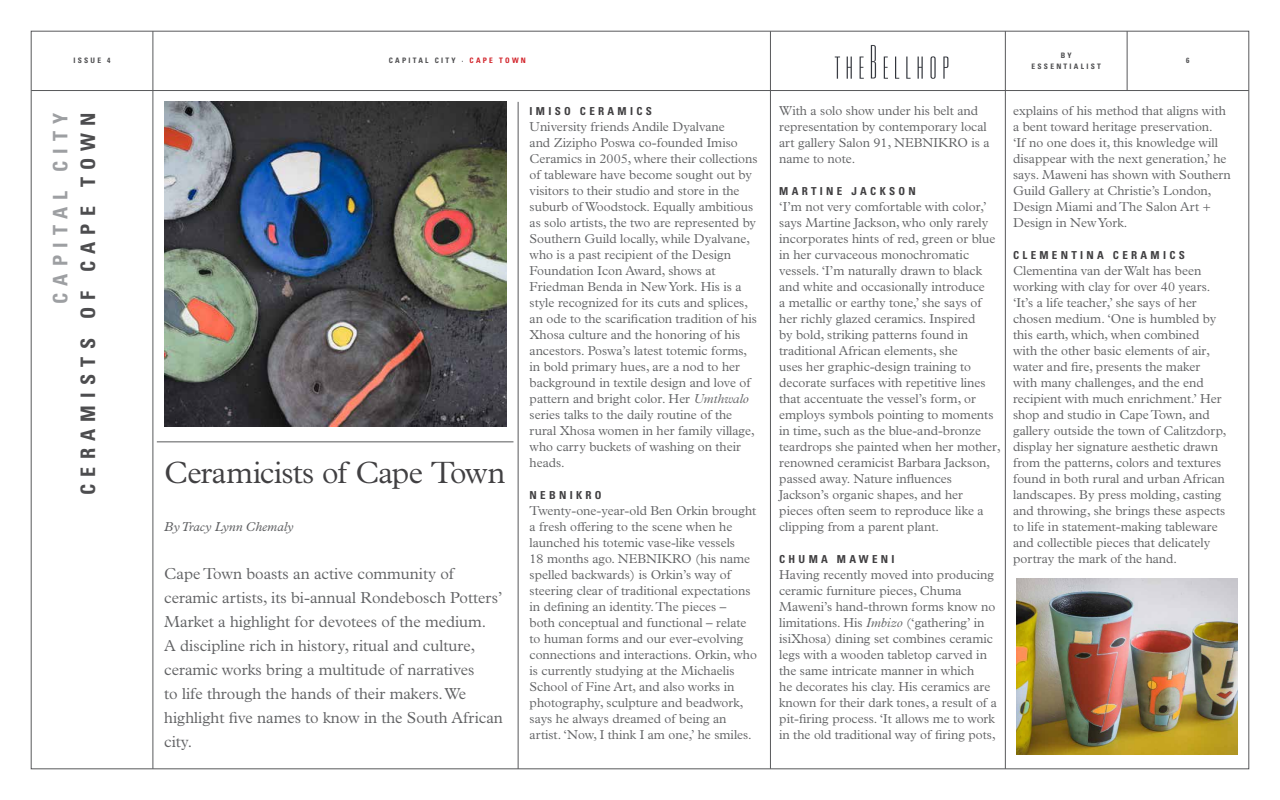
<style>
.page{position:relative;width:1280px;height:800px;background:#fff}
.page>*{position:absolute;margin:0;border:0;box-sizing:border-box;transform-origin:0 0}
.t1{font:300 31px "Plantin MT Pro";letter-spacing:-.025em;color:#414042}
.t2{font:700 condensed 20px "Univers LT Std";letter-spacing:.36em;color:#4d4d4f}
.t3{font:700 condensed 20px "Univers LT Std";letter-spacing:.36em;color:#9d9fa2}
.t4{font:300 16px/24px "Plantin MT Pro";color:#606163}
.t5{font:300 13px/16px "Plantin MT Pro";color:#606163}
.t6{font:italic 13px "Plantin MT Pro";color:#606163}
.t7{font:700 condensed 11px "Univers LT Std";letter-spacing:.3em;color:#414042}
.t8{font:700 condensed 7.5px/11px "Univers LT Std";letter-spacing:.3em;color:#4d4d4f;text-align:center}
.s1{color:#d2232a}
.s2{font-style:italic}
</style>
<div class="page">
<img style="left:164px;top:102px;width:343px;height:325px">
<hr style="left:153px;top:31px;width:1px;height:738px;background:#58595b">
<hr style="left:31px;top:90px;width:1218px;height:1px;background:#58595b">
<hr style="left:1127px;top:31px;width:1px;height:60px;background:#58595b">
<hr style="left:1005px;top:31px;width:1px;height:738px;background:#58595b">
<hr style="left:770px;top:31px;width:1px;height:738px;background:#58595b">
<hr style="left:518px;top:102px;width:1px;height:667px;background:#58595b">
<hr style="left:157px;top:442px;width:356px;height:1px;background:#58595b">
<img style="left:834px;top:45px;width:115px;height:34px">
<img style="left:1017px;top:579px;width:221px;height:176px">
<p class="t8" style="left:73px;top:55px;width:39px">ISSUE 4</p>
<p class="t8" style="left:1032px;top:49px;width:71px">B Y<br>ESSENTIALIST</p>
<p class="t8" style="left:1186px;top:55px;width:5px">6</p>
<p class="t5" style="left:1013px;top:102px;width:219px">explains of his method that aligns with a bent toward heritage preservation.<br>‘If no one does it, this knowledge will disappear with the next generation,’ he says. Maweni has shown with Southern Guild Gallery at Christie’s London, Design Miami and The Salon Art + Design in New York.</p>
<p class="t7" style="left:1013px;top:248px;width:173px">CLEMENTINA CERAMICS</p>
<p class="t5" style="left:1013px;top:262px;width:215px">Clementina van der Walt has been working with clay for over 40 years. ‘It’s a life teacher,’ she says of her chosen medium. ‘One is humbled by this earth, which, when combined with the other basic elements of air, water and fire, presents the maker with many challenges, and the end recipient with much enrichment.’ Her shop and studio in Cape Town, and gallery outside the town of Calitzdorp, display her signature aesthetic drawn from the patterns, colors and textures found in both rural and urban African landscapes. By press molding, casting and throwing, she brings these aspects to life in statement-making tableware and collectible pieces that delicately portray the mark of the hand.</p>
<p class="t8" style="left:389px;top:55px;width:139px">CAPITAL CITY · <span class="s1">CAPE TOWN</span></p>
<p class="t5" style="left:779px;top:102px;width:212px">With a solo show under his belt and representation by contemporary local art gallery Salon 91, NEBNIKRO is a name to note.</p>
<p class="t7" style="left:779px;top:184px;width:138px">MARTINE JACKSON</p>
<p class="t5" style="left:779px;top:198px;width:223px">‘I’m not very comfortable with color,’ says Martine Jackson, who only rarely incorporates hints of red, green or blue in her curvaceous monochromatic vessels. ‘I’m naturally drawn to black and white and occasionally introduce<br>a metallic or earthy tone,’ she says of her richly glazed ceramics. Inspired<br>by bold, striking patterns found in traditional African elements, she<br>uses her graphic-design training to decorate surfaces with repetitive lines that accentuate the vessel’s form, or employs symbols pointing to moments in time, such as the blue-and-bronze teardrops she painted when her mother, renowned ceramicist Barbara Jackson, passed away. Nature influences Jackson’s organic shapes, and her<br>pieces often seem to reproduce like a clipping from a parent plant.</p>
<p class="t7" style="left:779px;top:552px;width:117px">CHUMA MAWENI</p>
<p class="t5" style="left:779px;top:566px;width:219px">Having recently moved into producing ceramic furniture pieces, Chuma Maweni’s hand-thrown forms know no limitations. His <span class="s2">Imbizo</span> (‘gathering’ in isiXhosa) dining set combines ceramic legs with a wooden tabletop carved in the same intricate manner in which<br>he decorates his clay. His ceramics are known for their dark tones, a result of a pit-firing process. ‘It allows me to work in the old traditional way of firing pots,</p>
<p class="t7" style="left:530px;top:104px;width:124px">IMISO CERAMICS</p>
<p class="t5" style="left:530px;top:118px;width:230px">University friends Andile Dyalvane<br>and Zizipho Poswa co-founded Imiso Ceramics in 2005, where their collections of tableware have become sought out by visitors to their studio and store in the suburb of Woodstock. Equally ambitious as solo artists, the two are represented by Southern Guild locally, while Dyalvane, who is a past recipient of the Design Foundation Icon Award, shows at Friedman Benda in New York. His is a style recognized for its cuts and splices, an ode to the scarification tradition of his Xhosa culture and the honoring of his ancestors. Poswa’s latest totemic forms, in bold primary hues, are a nod to her background in textile design and love of pattern and bright color. Her <span class="s2">Umthwalo </span>series talks to the daily routine of the rural Xhosa women in her family village, who carry buckets of washing on their heads.</p>
<p class="t7" style="left:530px;top:488px;width:74px">NEBNIKRO</p>
<p class="t5" style="left:530px;top:502px;width:229px">Twenty-one-year-old Ben Orkin brought a fresh offering to the scene when he launched his totemic vase-like vessels<br>18 months ago. NEBNIKRO (his name spelled backwards) is Orkin’s way of steering clear of traditional expectations in defining an identity. The pieces –<br>both conceptual and functional – relate to human forms and our ever-evolving connections and interactions. Orkin, who is currently studying at the Michaelis School of Fine Art, and also works in photography, sculpture and beadwork, says he always dreamed of being an artist. ‘Now, I think I am one,’ he smiles.</p>
<h2 class="t3" style="left:48px;top:304px;width:193px;rotate:-90deg">CAPITAL CITY</h2>
<h2 class="t2" style="left:76px;top:495px;width:384px;rotate:-90deg">CERAMISTS OF CAPE TOWN</h2>
<h1 class="t1" style="left:164px;top:454px;width:342px">Ceramicists of Cape Town</h1>
<p class="t6" style="left:164px;top:519px;width:131px">By Tracy Lynn Chemaly</p>
<p class="t4" style="left:164px;top:561px;width:340px">Cape Town boasts an active community of ceramic artists, its bi-annual Rondebosch Potters’ Market a highlight for devotees of the medium.<br>A discipline rich in history, ritual and culture, ceramic works bring a multitude of narratives<br>to life through the hands of their makers. We highlight five names to know in the South African city.</p>
</div>
